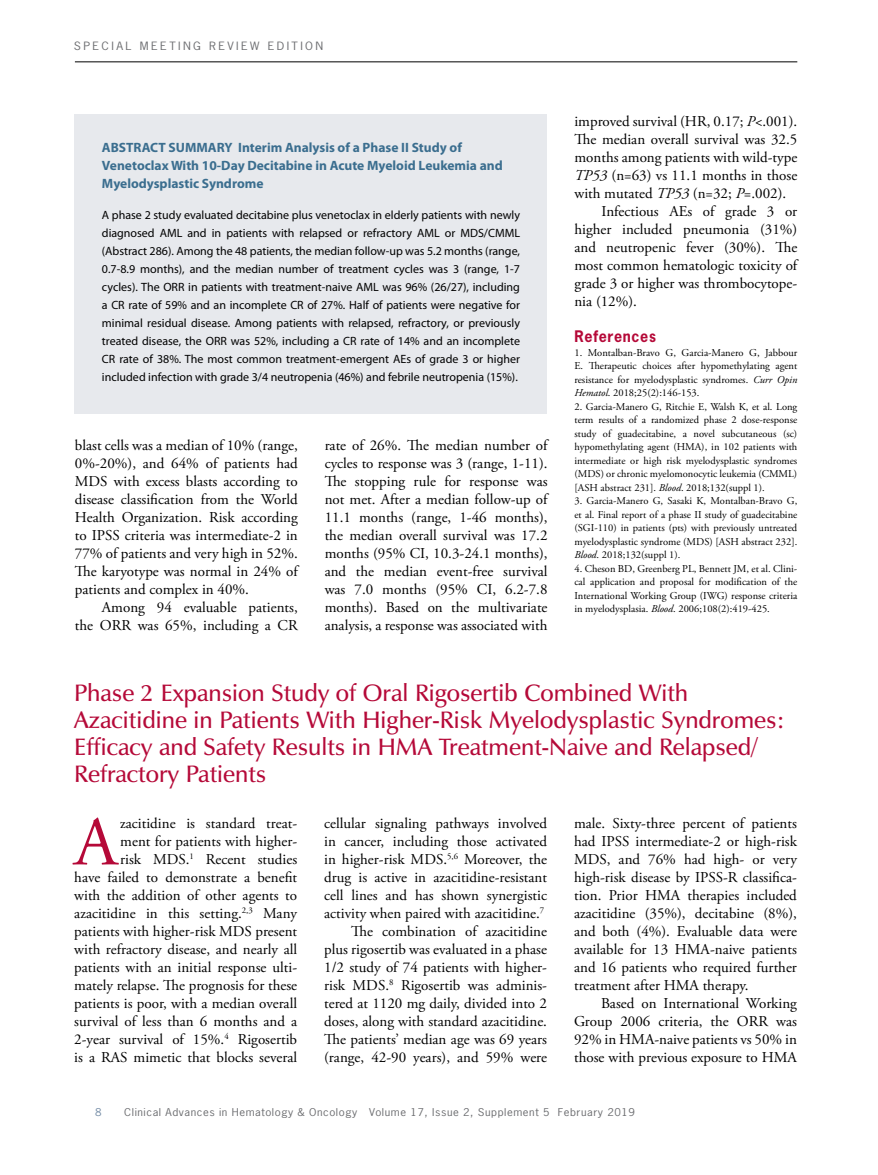
<style>
.page{position:relative;width:878px;height:1175px;background:#fff}
.page>*{position:absolute;margin:0;border:0;box-sizing:border-box;transform-origin:0 0}
.t1{font:69.3px "Adobe Garamond Pro";color:#b50938}
.t2{font:600 24px/27px "Zapf Humanist 601 BT";color:#b50938}
.t3{font:15px/18px "Adobe Garamond Pro";color:#000;text-align:justify}
.t4{font:700 15px "News Gothic Std";letter-spacing:.05em;color:#b50938;scale:.95 1}
.t5{font:700 13.5px/18px "Myriad Pro";color:#3b6e8f}
.t6{font:12px/18px "Myriad Pro";color:#000;text-align:justify}
.t7{font:10.8px "News Gothic Std";letter-spacing:.2em;color:#6d6e71;scale:1.11 1}
.t8{font:10.5px/13.5px "Adobe Garamond Pro";color:#000;text-align:justify}
.t9{font:10.2px "News Gothic Std";letter-spacing:.05em;color:#6d6e71;scale:1.11 1}
.t10{font:10.2px "News Gothic Std";color:#738ba5;scale:1.11 1}
.s1{font-style:italic}
</style>
<div class="page">
<hr style="left:75px;top:62px;width:722px;height:1px;background:#000">
<div style="left:75px;top:114px;width:472px;height:300px;background:#e7e9ed"></div>
<p class="t7" style="left:74px;top:39px;width:226px">SPECIAL MEETING REVIEW EDITION</p>
<p class="t5" style="left:102px;top:138px;width:402px">ABSTRACT SUMMARY Interim Analysis of a Phase II Study of<br>Venetoclax With 10-Day Decitabine in Acute Myeloid Leukemia and<br>Myelodysplastic Syndrome</p>
<p class="t6" style="left:102px;top:206px;width:419px">A phase 2 study evaluated decitabine plus venetoclax in elderly patients with newly diagnosed AML and in patients with relapsed or refractory AML or MDS/CMML (Abstract 286). Among the 48 patients, the median follow-up was 5.2 months (range, 0.7-8.9 months), and the median number of treatment cycles was 3 (range, 1-7 cycles). The ORR in patients with treatment-naive AML was 96% (26/27), including a CR rate of 59% and an incomplete CR of 27%. Half of patients were negative for minimal residual disease. Among patients with relapsed, refractory, or previously treated disease, the ORR was 52%, including a CR rate of 14% and an incomplete CR rate of 38%. The most common treatment-emergent AEs of grade 3 or higher included infection with grade 3/4 neutropenia (46%) and febrile neutropenia (15%).</p>
<p class="t3" style="left:75px;top:437px;width:224px">blast cells was a median of 10% (range, 0%-20%), and 64% of patients had MDS with excess blasts according to disease classification from the World Health Organization. Risk according to IPSS criteria was intermediate-2 in 77% of patients and very high in 52%.<br>The karyotype was normal in 24% of patients and complex in 40%.</p>
<p class="t3" style="left:75px;top:599px;width:224px;text-align:right">Among 94 evaluable patients,<br>the ORR was 65%, including a CR</p>
<p class="t3" style="left:324px;top:437px;width:224px">rate of 26%. The median number of cycles to response was 3 (range, 1-11).<br>The stopping rule for response was not met. After a median follow-up of 11.1 months (range, 1-46 months), the median overall survival was 17.2 months (95% CI, 10.3-24.1 months), and the median event-free survival was 7.0 months (95% CI, 6.2-7.8 months). Based on the multivariate analysis, a response was associated with</p>
<p class="t3" style="left:574px;top:113px;width:224px">improved survival (HR, 0.17; <span class="s1">P</span>&lt;.001).</p>
<p class="t3" style="left:574px;top:131px;width:224px">The median overall survival was 32.5</p>
<p class="t3" style="left:574px;top:149px;width:224px">months among patients with wild-type</p>
<p class="t3" style="left:574px;top:167px;width:224px"><span class="s1">TP53</span> (n=63) vs 11.1 months in those</p>
<p class="t3" style="left:574px;top:185px;width:213px">with mutated <span class="s1">TP53</span> (n=32; <span class="s1">P</span>=.002).</p>
<p class="t3" style="left:601px;top:203px;width:197px">Infectious AEs of grade 3 or</p>
<p class="t3" style="left:574px;top:221px;width:224px">higher included pneumonia (31%)</p>
<p class="t3" style="left:574px;top:239px;width:224px">and neutropenic fever (30%). The</p>
<p class="t3" style="left:574px;top:257px;width:224px">most common hematologic toxicity of</p>
<p class="t3" style="left:574px;top:275px;width:224px">grade 3 or higher was thrombocytope-</p>
<p class="t3" style="left:574px;top:293px;width:64px">nia (12%).</p>
<p class="t4" style="left:574px;top:326px;width:87px">References</p>
<p class="t8" style="left:574px;top:346px;width:224px">1. Montalban-Bravo G, Garcia-Manero G, Jabbour E. Therapeutic choices after hypomethylating agent resistance for myelodysplastic syndromes. <span class="s1">Curr Opin Hematol</span>. 2018;25(2):146-153.</p>
<p class="t8" style="left:574px;top:400px;width:224px">2. Garcia-Manero G, Ritchie E, Walsh K, et al. Long term results of a randomized phase 2 dose-response study of guadecitabine, a novel subcutaneous (sc) hypomethylating agent (HMA), in 102 patients with intermediate or high risk myelodysplastic syndromes (MDS) or chronic myelomonocytic leukemia (CMML) [ASH abstract 231]. <span class="s1">Blood</span>. 2018;132(suppl 1).</p>
<p class="t8" style="left:574px;top:494px;width:224px">3. Garcia-Manero G, Sasaki K, Montalban-Bravo G, et al. Final report of a phase II study of guadecitabine (SGI-110) in patients (pts) with previously untreated myelodysplastic syndrome (MDS) [ASH abstract 232].<br><span class="s1">Blood</span>. 2018;132(suppl 1).</p>
<p class="t8" style="left:574px;top:562px;width:224px">4. Cheson BD, Greenberg PL, Bennett JM, et al. Clini&shy;cal application and proposal for modification of the International Working Group (IWG) response criteria in myelodysplasia. <span class="s1">Blood</span>. 2006;108(2):419-425.</p>
<h2 class="t2" style="left:74px;top:679px;width:711px">Phase 2 Expansion Study of Oral Rigosertib Combined With Azacitidine in Patients With Higher-Risk Myelodysplastic Syndromes:<br>Efficacy and Safety Results in HMA Treatment-Naive and Relapsed/ Refractory Patients</h2>
<h1 class="t1" style="left:74px;top:800px;width:45px">A</h1>
<p class="t3" style="left:74px;top:815px;width:224px;text-align:right">zacitidine is standard treat-<br>ment for patients with higher-<br>risk MDS.<sup>1</sup> Recent studies<br>have failed to demonstrate a benefit with the addition of other agents to azacitidine in this setting.<sup>2,3</sup> Many patients with higher-risk MDS present with refractory disease, and nearly all patients with an initial response ulti&shy;mately relapse. The prognosis for these patients is poor, with a median overall survival of less than 6 months and a 2-year survival of 15%.<sup>4</sup> Rigosertib is a RAS mimetic that blocks several</p>
<p class="t3" style="left:324px;top:815px;width:224px;text-align:right">cellular signaling pathways involved in cancer, including those activated in higher-risk MDS.<sup>5,6</sup> Moreover, the drug is active in azacitidine-resistant cell lines and has shown synergistic activity when paired with azacitidine.<sup>7<br></sup>The combination of azacitidine plus rigosertib was evaluated in a phase 1/2 study of 74 patients with higher&shy;risk MDS.<sup>8</sup> Rigosertib was adminis&shy;tered at 1120 mg daily, divided into 2 doses, along with standard azacitidine.<br>The patients’ median age was 69 years (range, 42-90 years), and 59% were</p>
<p class="t3" style="left:574px;top:815px;width:224px">male. Sixty-three percent of patients had IPSS intermediate-2 or high-risk MDS, and 76% had high- or very high-risk disease by IPSS-R classifica&shy;tion. Prior HMA therapies included azacitidine (35%), decitabine (8%), and both (4%). Evaluable data were available for 13 HMA-naive patients and 16 patients who required further treatment after HMA therapy.</p>
<p class="t3" style="left:574px;top:995px;width:224px;text-indent:27px">Based on International Working Group 2006 criteria, the ORR was 92% in HMA-naive patients vs 50% in those with previous exposure to HMA</p>
<p class="t10" style="left:95px;top:1105px;width:7px">8</p>
<p class="t9" style="left:124px;top:1105px;width:461px">Clinical Advances in Hematology &amp; Oncology Volume 17, Issue 2, Supplement 5 February 2019</p>
</div>
